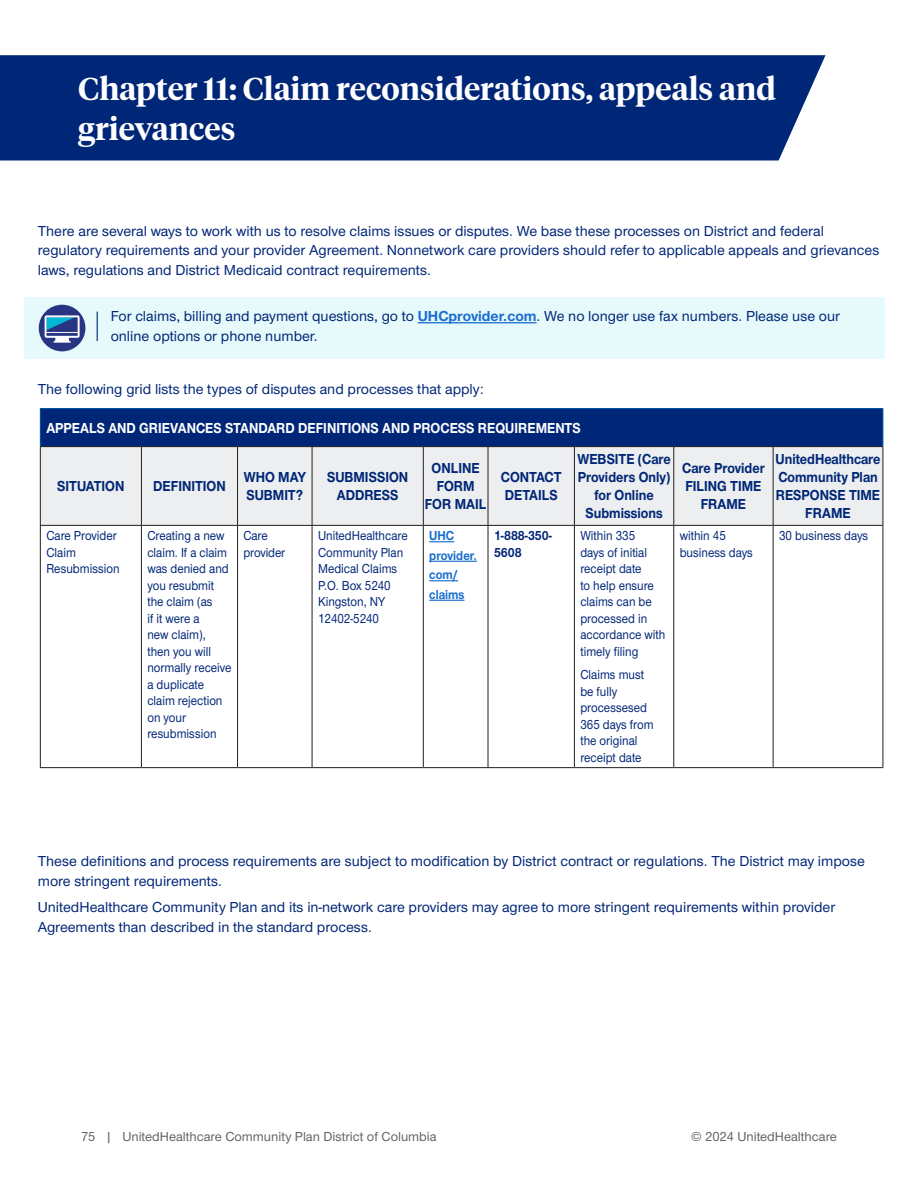
<style>
.page{position:relative;width:918px;height:1188px;background:#fff}
.page>*{position:absolute;margin:0;border:0;box-sizing:border-box;transform-origin:0 0}
.BLUE_CHAPTER_HEADLINE{font:600 31.5px/40.5px "UHC Serif Headline";color:#fff}
.BODY{font:500 15px/19.5px "UHC Sans";color:#002677}
.BODY-2{font:700 15px/18px "UHC Sans";color:#002677;text-align:center;scale:.9 1}
.BLUE_CALL-OUT_NEW{font:500 15px/19.5px "UHC Sans";color:#002677}
.BODY-3{font:700 15px "UHC Sans";color:#fff;scale:.9 1}
.BODY-4{font:13.5px/16.5px "UHC Sans";color:#002677;scale:.9 1}
.t1{font:13.5px "UHC Sans";color:#636366}
.BODY-5{font:700 13.5px/19.5px "UHC Sans";color:#196ecf;scale:.9 1}
.BODY-6{font:700 13.5px/16.5px "UHC Sans";color:#002677;scale:.9 1}
.s1{font-weight:700;color:#196ecf}
</style>
<div class="page">
<div style="left:0;top:55px;width:826px;height:105px;background:#002677"></div>
<div style="left:24px;top:298px;width:861px;height:61px;background:#e6f9fb"></div>
<hr style="left:418px;top:322px;width:119px;height:1px;background:#196ecf">
<div style="left:39px;top:305px;width:46px;height:46px;background:#283582;border-radius:50%"></div>
<svg style="left:45px;top:315px;width:35px;height:28px"></svg>
<svg style="left:97px;top:312px;width:1px;height:29px"></svg>
<div style="left:40px;top:409px;width:843px;height:38px;background:#002677"></div>
<div style="left:41px;top:447px;width:842px;height:78px;background:#eceeef"></div>
<hr style="left:40px;top:446px;width:101px;height:1px;background:#231f20">
<hr style="left:40px;top:447px;width:1px;height:78px;background:#231f20">
<hr style="left:141px;top:446px;width:97px;height:1px;background:#231f20">
<hr style="left:141px;top:447px;width:1px;height:78px;background:#231f20">
<hr style="left:238px;top:446px;width:74px;height:1px;background:#231f20">
<hr style="left:237px;top:447px;width:1px;height:78px;background:#231f20">
<hr style="left:312px;top:446px;width:111px;height:1px;background:#231f20">
<hr style="left:312px;top:447px;width:1px;height:78px;background:#231f20">
<hr style="left:423px;top:446px;width:65px;height:1px;background:#231f20">
<hr style="left:423px;top:447px;width:1px;height:78px;background:#231f20">
<hr style="left:488px;top:446px;width:86px;height:1px;background:#231f20">
<hr style="left:488px;top:447px;width:1px;height:78px;background:#231f20">
<hr style="left:574px;top:446px;width:100px;height:1px;background:#231f20">
<hr style="left:574px;top:447px;width:1px;height:78px;background:#231f20">
<hr style="left:674px;top:446px;width:99px;height:1px;background:#231f20">
<hr style="left:673px;top:447px;width:1px;height:78px;background:#231f20">
<hr style="left:773px;top:446px;width:110px;height:1px;background:#231f20">
<hr style="left:773px;top:447px;width:1px;height:78px;background:#231f20">
<hr style="left:883px;top:447px;width:1px;height:78px;background:#231f20">
<hr style="left:40px;top:525px;width:101px;height:1px;background:#231f20">
<hr style="left:40px;top:526px;width:1px;height:241px;background:#231f20">
<hr style="left:141px;top:525px;width:97px;height:1px;background:#231f20">
<hr style="left:141px;top:526px;width:1px;height:241px;background:#231f20">
<hr style="left:238px;top:525px;width:74px;height:1px;background:#231f20">
<hr style="left:237px;top:526px;width:1px;height:241px;background:#231f20">
<hr style="left:312px;top:525px;width:111px;height:1px;background:#231f20">
<hr style="left:312px;top:526px;width:1px;height:241px;background:#231f20">
<hr style="left:423px;top:525px;width:65px;height:1px;background:#231f20">
<hr style="left:423px;top:526px;width:1px;height:241px;background:#231f20">
<hr style="left:488px;top:525px;width:86px;height:1px;background:#231f20">
<hr style="left:488px;top:526px;width:1px;height:241px;background:#231f20">
<hr style="left:574px;top:525px;width:100px;height:1px;background:#231f20">
<hr style="left:574px;top:526px;width:1px;height:241px;background:#231f20">
<hr style="left:674px;top:525px;width:99px;height:1px;background:#231f20">
<hr style="left:673px;top:526px;width:1px;height:241px;background:#231f20">
<hr style="left:773px;top:525px;width:110px;height:1px;background:#231f20">
<hr style="left:773px;top:526px;width:1px;height:241px;background:#231f20">
<hr style="left:883px;top:526px;width:1px;height:241px;background:#231f20">
<hr style="left:40px;top:767px;width:101px;height:1px;background:#231f20">
<hr style="left:141px;top:767px;width:97px;height:1px;background:#231f20">
<hr style="left:238px;top:767px;width:74px;height:1px;background:#231f20">
<hr style="left:312px;top:767px;width:111px;height:1px;background:#231f20">
<hr style="left:423px;top:767px;width:65px;height:1px;background:#231f20">
<hr style="left:488px;top:767px;width:86px;height:1px;background:#231f20">
<hr style="left:574px;top:767px;width:100px;height:1px;background:#231f20">
<hr style="left:674px;top:767px;width:99px;height:1px;background:#231f20">
<hr style="left:773px;top:767px;width:110px;height:1px;background:#231f20">
<hr style="left:40px;top:408px;width:101px;height:1px;background:#015dac">
<hr style="left:40px;top:409px;width:1px;height:37px;background:#015dac">
<hr style="left:141px;top:408px;width:97px;height:1px;background:#015dac">
<hr style="left:238px;top:408px;width:74px;height:1px;background:#015dac">
<hr style="left:312px;top:408px;width:111px;height:1px;background:#015dac">
<hr style="left:423px;top:408px;width:65px;height:1px;background:#015dac">
<hr style="left:488px;top:408px;width:86px;height:1px;background:#015dac">
<hr style="left:574px;top:408px;width:100px;height:1px;background:#015dac">
<hr style="left:674px;top:408px;width:99px;height:1px;background:#015dac">
<hr style="left:773px;top:408px;width:110px;height:1px;background:#015dac">
<hr style="left:883px;top:409px;width:1px;height:37px;background:#015dac">
<svg style="left:429px;top:541px;width:25px;height:1px"></svg>
<hr style="left:429px;top:561px;width:48px;height:1px;background:#196ecf">
<svg style="left:429px;top:580px;width:29px;height:1px"></svg>
<hr style="left:429px;top:600px;width:35px;height:1px;background:#196ecf">
<p class="BLUE_CHAPTER_HEADLINE" style="left:78px;top:67px;width:699px">Chapter 11: Claim reconsiderations, appeals and grievances</p>
<p class="BODY" style="left:38px;top:220px;width:843px">There are several ways to work with us to resolve claims issues or disputes. We base these processes on District and federal regulatory requirements and your provider Agreement. Nonnetwork care providers should refer to applicable appeals and grievances laws, regulations and District Medicaid contract requirements.</p>
<p class="BLUE_CALL-OUT_NEW" style="left:111px;top:306px;width:731px">For claims, billing and payment questions, go to <span class="s1">UHCprovider.com</span>. We no longer use fax numbers. Please use our online options or phone number.</p>
<p class="BODY" style="left:38px;top:379px;width:448px">The following grid lists the types of disputes and processes that apply:</p>
<p class="BODY-3" style="left:46px;top:418px;width:595px">APPEALS AND GRIEVANCES STANDARD DEFINITIONS AND PROCESS REQUIREMENTS</p>
<p class="BODY-2" style="left:57px;top:477px;width:76px">SITUATION</p>
<p class="BODY-2" style="left:153px;top:477px;width:82px">DEFINITION</p>
<p class="BODY-2" style="left:244px;top:468px;width:70px;text-align:left">WHO MAY<br>SUBMIT?</p>
<p class="BODY-2" style="left:327px;top:468px;width:92px">SUBMISSION<br>ADDRESS</p>
<p class="BODY-2" style="left:432px;top:459px;width:55px">ONLINE<br>FORM</p>
<p class="BODY-2" style="left:425px;top:495px;width:70px">FOR MAIL</p>
<p class="BODY-2" style="left:501px;top:468px;width:69px;text-align:left">CONTACT<br>DETAILS</p>
<p class="BODY-2" style="left:577px;top:450px;width:105px">WEBSITE (Care<br>Providers Only) for Online<br>Submissions</p>
<p class="BODY-2" style="left:682px;top:459px;width:93px">Care Provider<br>FILING TIME<br>FRAME</p>
<p class="BODY-2" style="left:776px;top:450px;width:118px">UnitedHealthcare<br>Community Plan<br>RESPONSE TIME<br>FRAME</p>
<p class="BODY-4" style="left:46px;top:527px;width:83px">Care Provider<br>Claim<br>Resubmission</p>
<p class="BODY-4" style="left:147px;top:527px;width:95px">Creating a new claim. If a claim was denied and you resubmit the claim (as<br>if it were a<br>new claim), then you will normally receive a duplicate claim rejection on your resubmission</p>
<p class="BODY-4" style="left:244px;top:527px;width:48px">Care provider</p>
<p class="BODY-4" style="left:318px;top:527px;width:101px">UnitedHealthcare<br>Community Plan<br>Medical Claims<br>P.O. Box 5240<br>Kingston, NY<br>12402-5240</p>
<p class="BODY-5" style="left:429px;top:526px;width:55px">UHC provider. com/ claims</p>
<p class="BODY-6" style="left:494px;top:527px;width:66px">1-888-350-<br>5608</p>
<p class="BODY-4" style="left:580px;top:527px;width:96px">Within 335<br>days of initial receipt date<br>to help ensure claims can be processed in accordance with timely filing</p>
<p class="BODY-4" style="left:580px;top:666px;width:83px">Claims must be fully processesed<br>365 days from the original receipt date</p>
<p class="BODY-4" style="left:680px;top:527px;width:83px">within 45 business days</p>
<p class="BODY-4" style="left:779px;top:527px;width:100px">30 business days</p>
<p class="BODY" style="left:38px;top:851px;width:829px">These definitions and process requirements are subject to modification by District contract or regulations. The District may impose more stringent requirements.</p>
<p class="BODY" style="left:38px;top:897px;width:799px">UnitedHealthcare Community Plan and its in-network care providers may agree to more stringent requirements within provider<br>Agreements than described in the standard process.</p>
<p class="t1" style="left:81px;top:1128px;width:357px">75 | UnitedHealthcare Community Plan District of Columbia</p>
<p class="t1" style="left:691px;top:1128px;width:147px">© 2024 UnitedHealthcare</p>
</div>
